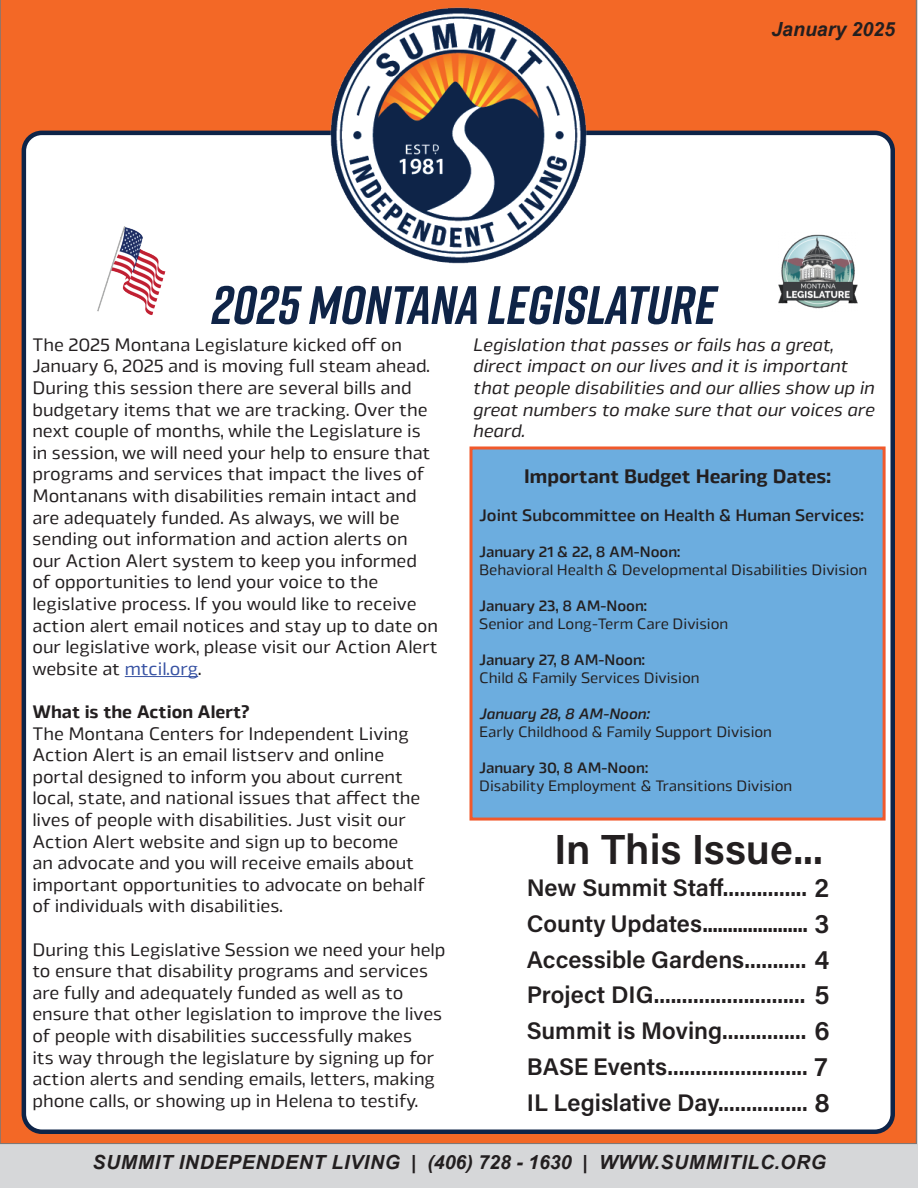
<style>
.page{position:relative;width:918px;height:1188px;background:#fff}
.page>*{position:absolute;margin:0;border:0;box-sizing:border-box;transform-origin:0 0}
.t1{font:italic 700 54px "Rift";color:#0f2447}
.t2{font:42px "Acumin Variable Concept";color:#231f20}
.t3{font:27px "Acumin Variable Concept";color:#231f20}
.t4{font:24px/36px "Acumin Variable Concept";color:#231f20}
.t5{font:italic 700 19.5px "Arial";letter-spacing:.035em;color:#231f20}
.t6{font:700 19.5px "Byker";color:#231f20}
.t7{font:italic 700 19.5px "Arial";color:#231f20}
.t8{font:18px/21.6px "Byker";color:#231f20}
.t9{font:italic 18px/21.6px "Byker";color:#231f20}
.t10{font:700 18px "Byker";color:#231f20}
.t11{font:500 16.5px "Byker";color:#231f20}
.t12{font:15px "Byker";color:#231f20}
.t13{font:500 15px "Byker";color:#231f20}
.t14{font:italic 500 15px "Byker";color:#231f20}
.s1{color:#3853a3}
.s2{font-size:27px}
</style>
<div class="page">
<div style="left:0;top:0;width:917px;height:1144px;background:#f36826"></div>
<div style="left:0;top:1144px;width:918px;height:44px;background:#d1d2d4"></div>
<div style="left:24px;top:133px;width:869px;height:999px;background:#fff;border-radius:18px"></div>
<img style="left:323px;top:0;width:270px;height:264px">
<hr style="left:125px;top:676px;width:73px;height:1px;background:#3853a3">
<img style="left:778px;top:234px;width:80px;height:75px">
<div style="left:471px;top:448px;width:413px;height:371px;background:#6caddf"></div>
<div style="left:470px;top:446px;width:416px;height:375px;border:3px solid #f1592b"></div>
<img style="left:97px;top:226px;width:69px;height:90px">
<p class="t7" style="left:771px;top:16px;width:125px">January 2025</p>
<h1 class="t1" style="left:212px;top:266px;width:506px">2025 MONTANA LEGISLATURE</h1>
<p class="t8" style="left:32px;top:333px;width:407px">The 2025 Montana Legislature kicked off on January 6, 2025 and is moving full steam ahead.<br>During this session there are several bills and budgetary items that we are tracking. Over the next couple of months, while the Legislature is in session, we will need your help to ensure that programs and services that impact the lives of Montanans with disabilities remain intact and are adequately funded. As always, we will be sending out information and action alerts on our Action Alert system to keep you informed of opportunities to lend your voice to the legislative process. If you would like to receive action alert email notices and stay up to date on our legislative work, please visit our Action Alert website at <span class="s1">mtcil.org</span>.</p>
<p class="t10" style="left:32px;top:697px;width:219px">What is the Action Alert?</p>
<p class="t8" style="left:32px;top:721px;width:394px">The Montana Centers for Independent Living Action Alert is an email listserv and online portal designed to inform you about current local, state, and national issues that affect the lives of people with disabilities. Just visit our Action Alert website and sign up to become<br>an advocate and you will receive emails about important opportunities to advocate on behalf of individuals with disabilities.</p>
<p class="t8" style="left:32px;top:937px;width:415px">During this Legislative Session we need your help to ensure that disability programs and services are fully and adequately funded as well as to ensure that other legislation to improve the lives of people with disabilities successfully makes<br>its way through the legislature by signing up for action alerts and sending emails, letters, making phone calls, or showing up in Helena to testify.</p>
<p class="t9" style="left:473px;top:333px;width:403px">Legislation that passes or fails has a great, direct impact on our lives and it is important that people disabilities and our allies show up in great numbers to make sure that our voices are heard.</p>
<p class="t6" style="left:524px;top:460px;width:308px">Important Budget Hearing Dates:</p>
<p class="t11" style="left:479px;top:502px;width:386px">Joint Subcommittee on Health &amp; Human Services:</p>
<p class="t13" style="left:479px;top:540px;width:203px">January 21 &amp; 22, 8 AM-Noon:</p>
<p class="t12" style="left:479px;top:558px;width:390px">Behavioral Health &amp; Developmental Disabilities Division</p>
<p class="t13" style="left:479px;top:594px;width:169px">January 23, 8 AM-Noon:</p>
<p class="t12" style="left:479px;top:612px;width:251px">Senior and Long-Term Care Division</p>
<p class="t13" style="left:479px;top:648px;width:167px">January 27, 8 AM-Noon:</p>
<p class="t12" style="left:479px;top:666px;width:222px">Child &amp; Family Services Division</p>
<p class="t14" style="left:479px;top:702px;width:171px">January 28, 8 AM-Noon:</p>
<p class="t12" style="left:479px;top:720px;width:294px">Early Childhood &amp; Family Support Division</p>
<p class="t13" style="left:479px;top:756px;width:170px">January 30, 8 AM-Noon:</p>
<p class="t12" style="left:479px;top:774px;width:315px">Disability Employment &amp; Transitions Division</p>
<h2 class="t2" style="left:554px;top:821px;width:270px">In This Issue...</h2>
<h3 class="t4" style="left:527px;top:869px;width:282px">New Summit Staff...............</h3>
<h3 class="t3" style="left:815px;top:869px;width:16px">2</h3>
<h3 class="t4" style="left:527px;top:905px;width:283px">County Updates.....................</h3>
<h3 class="t3" style="left:815px;top:905px;width:17px">3</h3>
<h3 class="t4" style="left:527px;top:940px;width:281px">Accessible Gardens...........</h3>
<h3 class="t3" style="left:815px;top:941px;width:16px">4</h3>
<h3 class="t4" style="left:527px;top:976px;width:280px">Project DIG...........................</h3>
<h3 class="t3" style="left:815px;top:977px;width:17px">5</h3>
<h3 class="t4" style="left:527px;top:1012px;width:305px">Summit is Moving...............<br>BASE Events.........................<br>IL Legislative Day................ <span class="s2">8</span></h3>
<h3 class="t3" style="left:815px;top:1012px;width:17px">6</h3>
<h3 class="t3" style="left:815px;top:1048px;width:15px">7</h3>
<p class="t5" style="left:92px;top:1149px;width:735px">SUMMIT INDEPENDENT LIVING | (406) 728 - 1630 | WWW.SUMMITILC.ORG</p>
</div>
